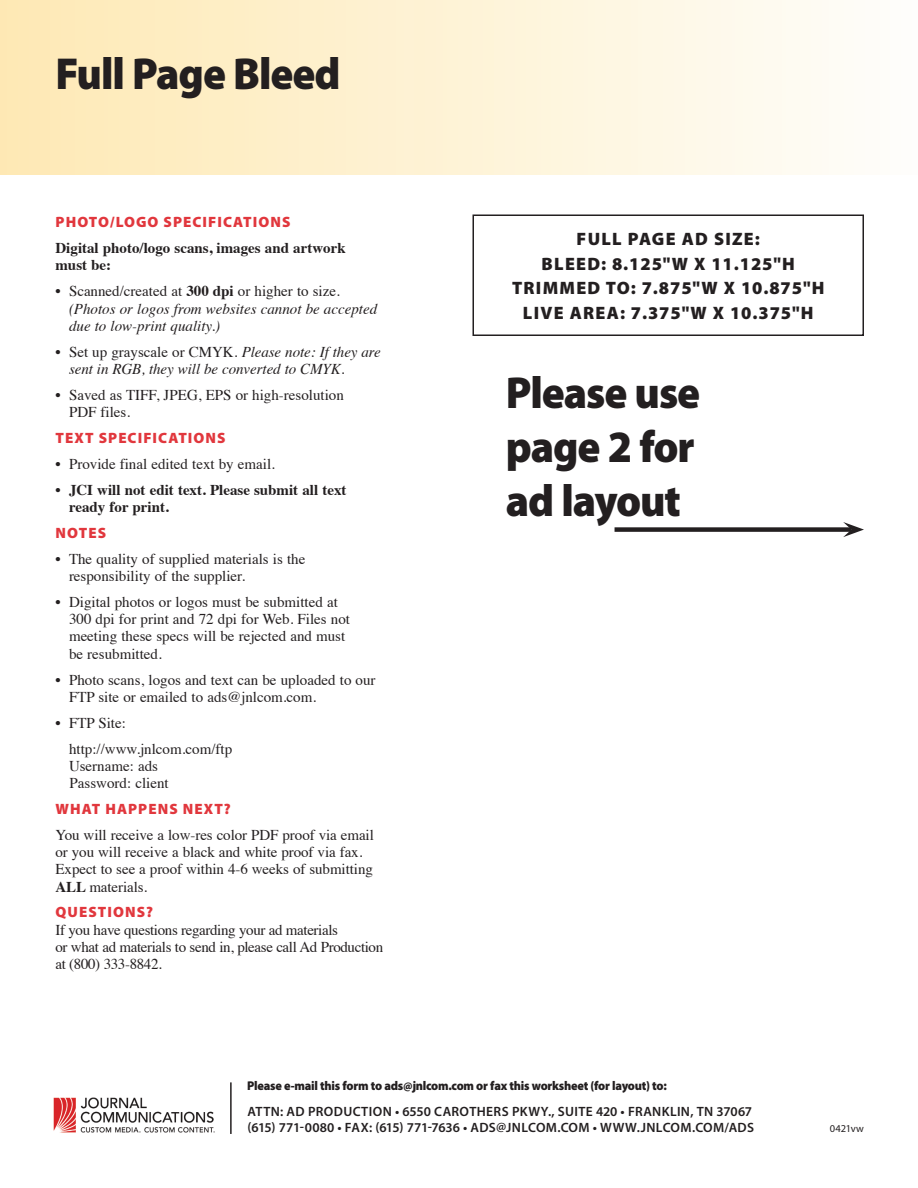
<style>
.page{position:relative;width:918px;height:1188px;background:#fff}
.page>*{position:absolute;margin:0;border:0;box-sizing:border-box;transform-origin:0 0}
.t1{font:900 45px/54px "Myriad Pro";letter-spacing:-.025em;color:#231f20;scale:.95 1}
.heads{font:900 18px "Myriad Pro";letter-spacing:.07em;color:#231f20}
.heads-2{font:900 18px "Myriad Pro";letter-spacing:.05em;color:#231f20}
.body{font:15px/17.2px "Times";color:#231f20}
.t2{font:italic 15px/17.2px "Times";color:#231f20}
.body-2{font:15px/17.2px "Times";letter-spacing:-.025em;color:#231f20}
.t3{font:700 15px/17.2px "Times";color:#231f20}
.t4{font:900 15px "Myriad Pro";letter-spacing:.07em;color:#e1373d}
.t5{font:600 13.5px/16.2px "Myriad Pro";letter-spacing:.02em;color:#231f20}
.t6{font:900 12.75px "Myriad Pro";letter-spacing:-.02em;color:#231f20;scale:.95 1}
.t7{font:10.5px "Myriad Pro";letter-spacing:-.02em;color:#231f20}
.s1{font-style:normal}
.s2{font-weight:700;font-style:normal}
.s3{font-weight:400}
.s4{font-weight:700}
.s5{font-family:"Myriad Pro";font-weight:900;color:#e1373d}
</style>
<div class="page">
<div style="left:472px;top:214px;width:392px;height:122px;border:2px solid #231f20"></div>
<div style="left:615px;top:527px;width:236px;height:5px;background:#231f20"></div>
<svg style="left:843px;top:522px;width:21px;height:15px"></svg>
<div style="left:0;top:0;width:918px;height:174px;background:linear-gradient(to right,#fee9b4,#fefefb)"></div>
<img style="left:54px;top:1098px;width:161px;height:35px">
<hr style="left:230px;top:1082px;width:2px;height:52px;background:#231f20">
<p class="t1" style="left:55px;top:48px;width:302px">Full Page Bleed</p>
<p class="t4" style="left:56px;top:214px;width:236px">PHOTO/LOGO SPECIFICATIONS</p>
<p class="t3" style="left:56px;top:238px;width:292px">Digital photo/logo scans, images and artwork must be:</p>
<p class="t2" style="left:69px;top:282px;width:310px;text-indent:-14px"><span class="s1">• Scanned/created at</span> <span class="s2">300 dpi</span> <span class="s1">or higher to size. </span>(Photos or logos from websites cannot be accepted due to low-print quality.)</p>
<p class="t2" style="left:69px;top:342px;width:313px;text-indent:-14px"><span class="s1">• Set up grayscale or CMYK.</span> Please note: If they are sent in RGB, they will be converted to CMYK.</p>
<p class="body" style="left:69px;top:385px;width:276px;text-indent:-14px">• Saved as TIFF, JPEG, EPS or high-resolution<br>PDF files.</p>
<p class="t4" style="left:56px;top:429px;width:171px">TEXT SPECIFICATIONS</p>
<p class="body" style="left:56px;top:454px;width:221px">• Provide final edited text by email.</p>
<p class="t3" style="left:69px;top:479px;width:279px;text-indent:-14px"><span class="s3">•</span> JCI will not edit text. Please submit all text ready for print.</p>
<p class="t4" style="left:56px;top:524px;width:52px">NOTES</p>
<p class="body" style="left:69px;top:549px;width:238px;text-indent:-14px">• The quality of supplied materials is the responsibility of the supplier.</p>
<p class="body" style="left:69px;top:592px;width:283px;text-indent:-14px">• Digital photos or logos must be submitted at 300 dpi for print and 72 dpi for Web. Files not meeting these specs will be rejected and must be resubmitted.</p>
<p class="body" style="left:69px;top:670px;width:308px;text-indent:-14px">• Photo scans, logos and text can be uploaded to our<br>FTP site or emailed to ads@jnlcom.com.</p>
<p class="body" style="left:56px;top:713px;width:72px">• FTP Site:</p>
<p class="body" style="left:69px;top:739px;width:165px">http://www.jnlcom.com/ftp<br>Username: ads<br>Password: client</p>
<p class="t4" style="left:56px;top:800px;width:177px">WHAT HAPPENS NEXT?</p>
<p class="body" style="left:56px;top:825px;width:320px">You will receive a low-res color PDF proof via email or you will receive a black and white proof via fax.<br>Expect to see a proof within 4-6 weeks of submitting <span class="s4">ALL</span> materials.</p>
<p class="body-2" style="left:56px;top:903px;width:329px"><span class="s5">QUESTIONS?<br></span>If you have questions regarding your ad materials<br>or what ad materials to send in, please call Ad Production at (800) 333-8842.</p>
<p class="heads" style="left:577px;top:229px;width:185px">FULL PAGE AD SIZE:</p>
<p class="heads-2" style="left:542px;top:253px;width:255px">BLEED: 8.125"W X 11.125"H</p>
<p class="heads" style="left:512px;top:278px;width:314px">TRIMMED TO: 7.875"W X 10.875"H</p>
<p class="heads" style="left:523px;top:303px;width:292px">LIVE AREA: 7.375"W X 10.375"H</p>
<p class="t1" style="left:506px;top:366px;width:206px">Please use page 2 for ad layout</p>
<p class="t6" style="left:247px;top:1079px;width:443px">Please e-mail this form to ads@jnlcom.com or fax this worksheet (for layout) to:</p>
<p class="t5" style="left:247px;top:1103px;width:508px">ATTN: AD PRODUCTION • 6550 CAROTHERS PKWY., SUITE 420 • FRANKLIN, TN 37067 (615) 771-0080 • FAX: (615) 771-7636 • ADS@JNLCOM.COM • WWW.JNLCOM.COM/ADS</p>
<p class="t7" style="left:830px;top:1122px;width:36px">0421vw</p>
</div>
